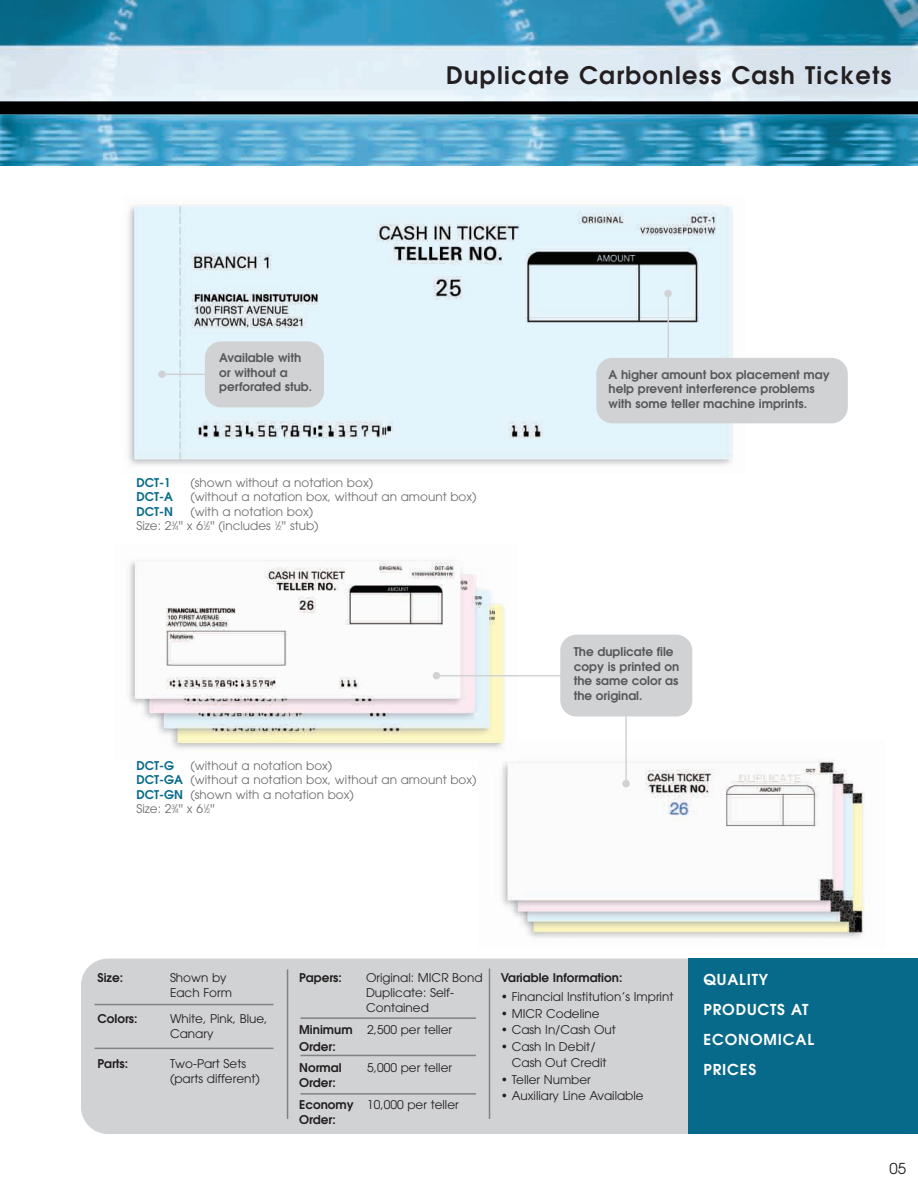
<style>
.page{position:relative;width:918px;height:1188px;background:#fff}
.page>*{position:absolute;margin:0;border:0;box-sizing:border-box;transform-origin:0 0}
.t1{font:600 24px "Avant Garde";letter-spacing:.055em;color:#231f20}
.t2{font:600 15px/30px "Avant Garde";letter-spacing:.055em;color:#fff}
.t3{font:15px "Avant Garde";color:#231f20}
.t4{font:12px/15px "Avant Garde";color:#231f20}
.t5{font:12px/14.4px "Avant Garde";color:#6c6d70}
.t6{font:600 12px/14.4px "Avant Garde";color:#57585a}
.t7{font:600 12px "Avant Garde";color:#231f20}
.t8{font:600 12px "Avant Garde";color:#076a8a}
.s1{font-size:6px}
.s2{font-weight:600;color:#076a8a}
.s3{font-weight:600}
</style>
<div class="page">
<img style="left:0;top:0;width:918px;height:166px">
<div style="left:81px;top:958px;width:607px;height:176px;background:#d1d2d4"></div>
<hr style="left:287px;top:969px;width:1px;height:150px;background:#808285">
<hr style="left:94px;top:1048px;width:180px;height:1px;background:#808285">
<hr style="left:94px;top:1004px;width:180px;height:1px;background:#808285">
<hr style="left:301px;top:1017px;width:175px;height:2px;background:#808285">
<hr style="left:301px;top:1055px;width:175px;height:1px;background:#808285">
<hr style="left:301px;top:1093px;width:175px;height:2px;background:#808285">
<div style="left:688px;top:958px;width:230px;height:176px;background:#076a8a"></div>
<hr style="left:489px;top:969px;width:1px;height:150px;background:#808285">
<img style="left:128px;top:204px;width:616px;height:261px">
<img style="left:502px;top:758px;width:363px;height:180px">
<img style="left:128px;top:560px;width:389px;height:200px">
<div style="left:560px;top:635px;width:132px;height:82px;background:#d1d2d4;border-radius:16px"></div>
<div style="left:205px;top:341px;width:119px;height:66px;background:#d1d2d4;border-radius:16px"></div>
<hr style="left:437px;top:675px;width:130px;height:1px;background:#d1d2d4">
<div style="left:433px;top:672px;width:7px;height:7px;background:#d1d2d4;border-radius:50%"></div>
<hr style="left:163px;top:374px;width:49px;height:1px;background:#d1d2d4">
<div style="left:158px;top:371px;width:8px;height:7px;background:#d1d2d4;border-radius:50%"></div>
<hr style="left:625px;top:711px;width:2px;height:72px;background:#d1d2d4">
<div style="left:622px;top:780px;width:8px;height:7px;background:#d1d2d4;border-radius:50%"></div>
<hr style="left:668px;top:294px;width:1px;height:71px;background:#d1d2d4">
<div style="left:664px;top:290px;width:8px;height:7px;background:#d1d2d4;border-radius:50%"></div>
<div style="left:596px;top:358px;width:252px;height:65px;background:#d1d2d4;border-radius:16px"></div>
<p class="t6" style="left:219px;top:352px;width:94px">Available with or without a perforated stub.</p>
<h1 class="t1" style="left:446px;top:66px;width:447px">Duplicate Carbonless Cash Tickets</h1>
<p class="t6" style="left:608px;top:368px;width:223px">A higher amount box placement may help prevent interference problems with some teller machine imprints.</p>
<p class="t8" style="left:136px;top:478px;width:36px">DCT-1</p>
<p class="t5" style="left:190px;top:477px;width:184px">(shown without a notation box)</p>
<p class="t8" style="left:136px;top:493px;width:38px">DCT-A</p>
<p class="t5" style="left:190px;top:491px;width:288px">(without a notation box, without an amount box)</p>
<p class="t8" style="left:136px;top:507px;width:38px">DCT-N</p>
<p class="t5" style="left:137px;top:505px;width:184px;text-indent:54px">(with a notation box)<br>Size: 2<sup>3</sup>⁄<span class="s1">4</span>'' x 6<sup>1</sup>⁄<span class="s1">2</span>'' (includes <sup>1</sup>⁄<span class="s1">2</span>'' stub)</p>
<p class="t5" style="left:136px;top:759px;width:342px;text-indent:54px">(without a notation box)<br><span class="s2">DCT-GA</span> (without a notation box, without an amount box)<br><span class="s2">DCT-GN</span> (shown with a notation box)<br>Size: 2<sup>3</sup>⁄<span class="s1">4</span>'' x 6<sup>1</sup>⁄<span class="s1">2</span>''</p>
<p class="t8" style="left:136px;top:761px;width:39px">DCT-G</p>
<p class="t6" style="left:574px;top:646px;width:107px">The duplicate file copy is printed on the same color as the original.</p>
<p class="t7" style="left:98px;top:974px;width:27px">Size:</p>
<p class="t4" style="left:170px;top:972px;width:64px">Shown by<br>Each Form</p>
<p class="t7" style="left:98px;top:1014px;width:42px">Colors:</p>
<p class="t4" style="left:170px;top:1012px;width:99px">White, Pink, Blue,<br>Canary</p>
<p class="t7" style="left:98px;top:1059px;width:32px">Parts:</p>
<p class="t4" style="left:170px;top:1057px;width:91px">Two-Part Sets (parts different)</p>
<p class="t7" style="left:299px;top:974px;width:44px">Papers:</p>
<p class="t4" style="left:366px;top:972px;width:118px">Original: MICR Bond<br>Duplicate: Self-<br>Contained</p>
<p class="t4" style="left:299px;top:1023px;width:154px;line-height:16.5px"><span class="s3">Minimum</span> 2,500 per teller<br><span class="s3">Order:</span></p>
<p class="t7" style="left:299px;top:1064px;width:44px">Normal</p>
<p class="t4" style="left:367px;top:1062px;width:86px">5,000 per teller</p>
<p class="t4" style="left:299px;top:1073px;width:161px;line-height:21.8px"><span class="s3">Order:<br>Economy</span> 10,000 per teller</p>
<p class="t7" style="left:299px;top:1115px;width:38px">Order:</p>
<p class="t7" style="left:501px;top:974px;width:123px">Variable Information:</p>
<p class="t4" style="left:501px;top:990px;width:174px">• Financial Institution’s Imprint</p>
<p class="t4" style="left:501px;top:1007px;width:100px">• MICR Codeline</p>
<p class="t4" style="left:501px;top:1023px;width:117px">• Cash In/Cash Out</p>
<p class="t4" style="left:512px;top:1039px;width:96px;line-height:16.5px;text-indent:-11px">• Cash In Debit/<br>Cash Out Credit</p>
<p class="t4" style="left:501px;top:1073px;width:92px">• Teller Number</p>
<p class="t4" style="left:501px;top:1089px;width:144px">• Auxiliary Line Available</p>
<p class="t2" style="left:704px;top:965px;width:112px">QUALITY<br>PRODUCTS AT<br>ECONOMICAL<br>PRICES</p>
<p class="t3" style="left:890px;top:1163px;width:18px">05</p>
</div>
